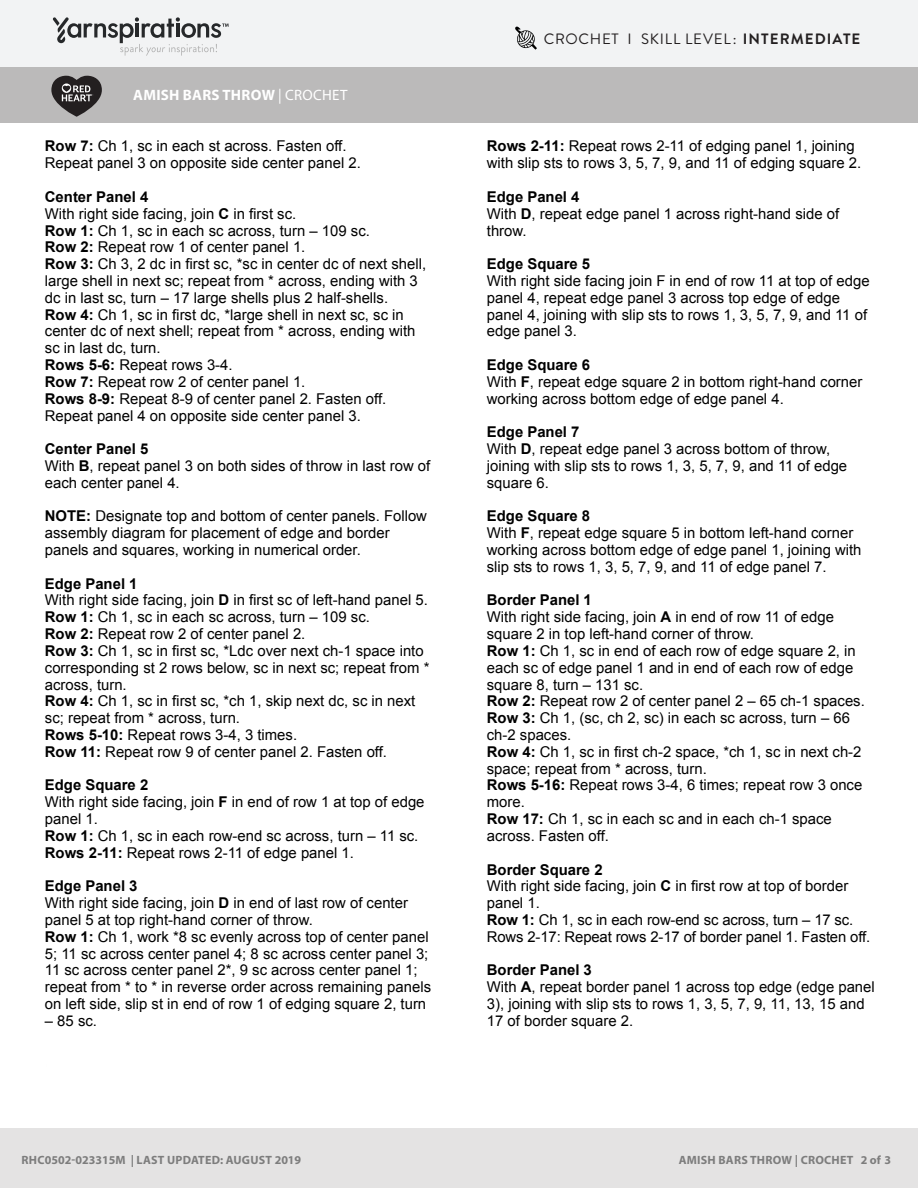
<style>
.page{position:relative;width:918px;height:1188px;background:#fff}
.page>*{position:absolute;margin:0;border:0;box-sizing:border-box;transform-origin:0 0}
.Skill_Level{font:15px "Brandon Grotesque";letter-spacing:.05em;color:#231f20}
.Pattern_Title{font:700 15px "Myriad Pro";letter-spacing:.02em;color:#fff}
.t1{font:14.85px/16.8px "Arial";color:#000}
.t2{font:700 12px "Myriad Pro";letter-spacing:.02em;color:#7d7d7d}
.s1{font-weight:400}
.s2{font-weight:700}
</style>
<div class="page">
<div style="left:0;top:0;width:918px;height:68px;background:#f2f3f4"></div>
<div style="left:0;top:68px;width:918px;height:55px;background:#bbbaba"></div>
<svg style="left:53px;top:17px;width:176px;height:39px"></svg>
<svg style="left:51px;top:76px;width:51px;height:41px"></svg>
<div style="left:0;top:1128px;width:918px;height:60px;background:#e4e3e3"></div>
<svg style="left:515px;top:26px;width:22px;height:24px"></svg>
<p class="Pattern_Title" style="left:133px;top:85px;width:216px">AMISH BARS THROW <span class="s1">| CROCHET</span></p>
<p class="t1" style="left:45px;top:138px;width:318px"><span class="s2">Row 7:</span> Ch 1, sc in each st across. Fasten off.<br>Repeat panel 3 on opposite side center panel 2.</p>
<p class="t1" style="left:45px;top:188px;width:383px"><span class="s2">Center Panel 4<br></span>With right side facing, join <span class="s2">C</span> in first sc.<br><span class="s2">Row 1:</span> Ch 1, sc in each sc across, turn – 109 sc.<br><span class="s2">Row 2:</span> Repeat row 1 of center panel 1.<br><span class="s2">Row 3:</span> Ch 3, 2 dc in first sc, *sc in center dc of next shell, large shell in next sc; repeat from * across, ending with 3 dc in last sc, turn – 17 large shells plus 2 half-shells.<br><span class="s2">Row 4:</span> Ch 1, sc in first dc, *large shell in next sc, sc in center dc of next shell; repeat from * across, ending with sc in last dc, turn.<br><span class="s2">Rows 5-6:</span> Repeat rows 3-4.<br><span class="s2">Row 7:</span> Repeat row 2 of center panel 1.<br><span class="s2">Rows 8-9:</span> Repeat 8-9 of center panel 2. Fasten off.<br>Repeat panel 4 on opposite side center panel 3.</p>
<p class="t1" style="left:45px;top:441px;width:387px"><span class="s2">Center Panel 5<br></span>With <span class="s2">B</span>, repeat panel 3 on both sides of throw in last row of each center panel 4.</p>
<p class="t1" style="left:45px;top:508px;width:384px"><span class="s2">NOTE:</span> Designate top and bottom of center panels. Follow assembly diagram for placement of edge and border panels and squares, working in numerical order.</p>
<p class="t1" style="left:45px;top:575px;width:386px"><span class="s2">Edge Panel 1<br></span>With right side facing, join <span class="s2">D</span> in first sc of left-hand panel 5.<br><span class="s2">Row 1:</span> Ch 1, sc in each sc across, turn – 109 sc.<br><span class="s2">Row 2:</span> Repeat row 2 of center panel 2.<br><span class="s2">Row 3:</span> Ch 1, sc in first sc, *Ldc over next ch-1 space into corresponding st 2 rows below, sc in next sc; repeat from * across, turn.<br><span class="s2">Row 4:</span> Ch 1, sc in first sc, *ch 1, skip next dc, sc in next sc; repeat from * across, turn.<br><span class="s2">Rows 5-10:</span> Repeat rows 3-4, 3 times.<br><span class="s2">Row 11:</span> Repeat row 9 of center panel 2. Fasten off.</p>
<p class="t1" style="left:45px;top:777px;width:381px"><span class="s2">Edge Square 2<br></span>With right side facing, join <span class="s2">F</span> in end of row 1 at top of edge panel 1.<br><span class="s2">Row 1:</span> Ch 1, sc in each row-end sc across, turn – 11 sc.<br><span class="s2">Rows 2-11:</span> Repeat rows 2-11 of edge panel 1.</p>
<p class="t1" style="left:45px;top:878px;width:388px"><span class="s2">Edge Panel 3<br></span>With right side facing, join <span class="s2">D</span> in end of last row of center panel 5 at top right-hand corner of throw.<br><span class="s2">Row 1:</span> Ch 1, work *8 sc evenly across top of center panel 5; 11 sc across center panel 4; 8 sc across center panel 3; 11 sc across center panel 2*, 9 sc across center panel 1; repeat from * to * in reverse order across remaining panels on left side, slip st in end of row 1 of edging square 2, turn</p>
<p class="t1" style="left:45px;top:1012px;width:54px">– 85 sc.</p>
<p class="Skill_Level" style="left:544px;top:29px;width:318px">CROCHET I SKILL LEVEL: <span class="s2">INTERMEDIATE</span></p>
<p class="t1" style="left:487px;top:138px;width:376px"><span class="s2">Rows 2-11:</span> Repeat rows 2-11 of edging panel 1, joining with slip sts to rows 3, 5, 7, 9, and 11 of edging square 2.</p>
<p class="t1" style="left:487px;top:188px;width:354px"><span class="s2">Edge Panel 4<br></span>With <span class="s2">D</span>, repeat edge panel 1 across right-hand side of throw.</p>
<p class="t1" style="left:487px;top:256px;width:384px"><span class="s2">Edge Square 5<br></span>With right side facing join F in end of row 11 at top of edge panel 4, repeat edge panel 3 across top edge of edge panel 4, joining with slip sts to rows 1, 3, 5, 7, 9, and 11 of edge panel 3.</p>
<p class="t1" style="left:487px;top:356px;width:377px"><span class="s2">Edge Square 6<br></span>With <span class="s2">F</span>, repeat edge square 2 in bottom right-hand corner working across bottom edge of edge panel 4.</p>
<p class="t1" style="left:487px;top:424px;width:362px"><span class="s2">Edge Panel 7<br></span>With <span class="s2">D</span>, repeat edge panel 3 across bottom of throw, joining with slip sts to rows 1, 3, 5, 7, 9, and 11 of edge square 6.</p>
<p class="t1" style="left:487px;top:508px;width:376px"><span class="s2">Edge Square 8<br></span>With <span class="s2">F</span>, repeat edge square 5 in bottom left-hand corner working across bottom edge of edge panel 1, joining with slip sts to rows 1, 3, 5, 7, 9, and 11 of edge panel 7.</p>
<p class="t1" style="left:487px;top:592px;width:380px"><span class="s2">Border Panel 1<br></span>With right side facing, join <span class="s2">A</span> in end of row 11 of edge square 2 in top left-hand corner of throw.<br><span class="s2">Row 1:</span> Ch 1, sc in end of each row of edge square 2, in each sc of edge panel 1 and in end of each row of edge square 8, turn – 131 sc.<br><span class="s2">Row 2:</span> Repeat row 2 of center panel 2 – 65 ch-1 spaces.<br><span class="s2">Row 3:</span> Ch 1, (sc, ch 2, sc) in each sc across, turn – 66 ch-2 spaces.<br><span class="s2">Row 4:</span> Ch 1, sc in first ch-2 space, *ch 1, sc in next ch-2 space; repeat from * across, turn.<br><span class="s2">Rows 5-16:</span> Repeat rows 3-4, 6 times; repeat row 3 once more.<br><span class="s2">Row 17:</span> Ch 1, sc in each sc and in each ch-1 space across. Fasten off.</p>
<p class="t1" style="left:487px;top:861px;width:385px"><span class="s2">Border Square 2<br></span>With right side facing, join <span class="s2">C</span> in first row at top of border panel 1.<br><span class="s2">Row 1:</span> Ch 1, sc in each row-end sc across, turn – 17 sc.<br>Rows 2-17: Repeat rows 2-17 of border panel 1. Fasten off.</p>
<p class="t1" style="left:487px;top:962px;width:389px"><span class="s2">Border Panel 3<br></span>With <span class="s2">A</span>, repeat border panel 1 across top edge (edge panel 3), joining with slip sts to rows 1, 3, 5, 7, 9, 11, 13, 15 and 17 of border square 2.</p>
<p class="t2" style="left:22px;top:1152px;width:281px">RHC0502-023315M | LAST UPDATED: AUGUST 2019</p>
<p class="t2" style="left:679px;top:1152px;width:214px">AMISH BARS THROW | CROCHET 2 of 3</p>
</div>
